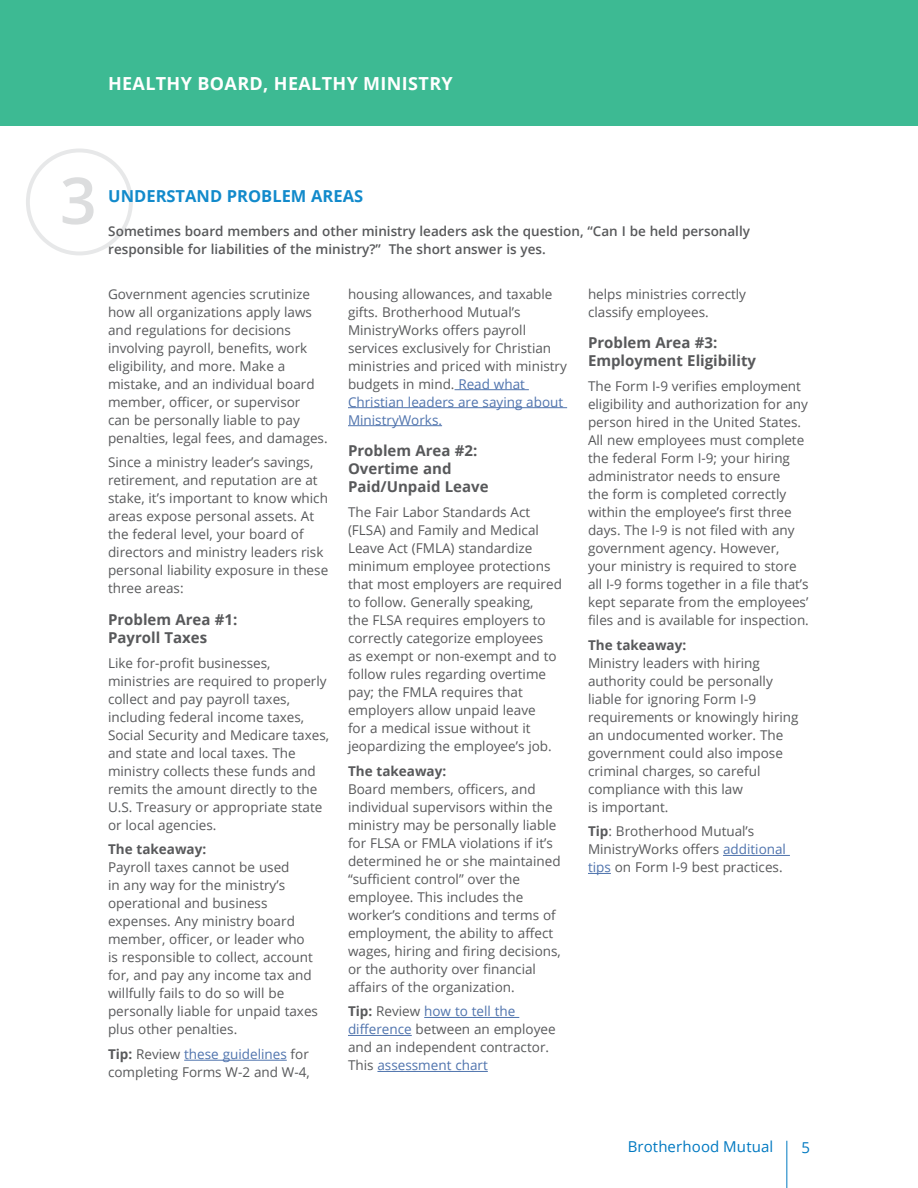
<style>
.page{position:relative;width:918px;height:1188px;background:#fff}
.page>*{position:absolute;margin:0;border:0;box-sizing:border-box;transform-origin:0 0}
.t1{font:600 64.5px "Open Sans";color:#dcddde}
.t2{font:700 18px "Open Sans";letter-spacing:.02em;color:#fff}
.t3{font:700 16.5px "Open Sans";color:#128acb}
.t4{font:700 15px/18px "Open Sans";color:#58595b}
.t5{font:15px "Open Sans";letter-spacing:.005em;color:#0079c1}
.t6{font:13.5px/18px "Open Sans";color:#58595b}
.t7{font:600 13.5px/18px "Open Sans";color:#58595b}
.t8{font:700 13.5px "Open Sans";color:#58595b}
.s1{font-weight:700}
.s2{color:#4f73ad}
</style>
<div class="page">
<hr style="left:786px;top:1141px;width:1px;height:47px;background:#0079c1">
<div style="left:0;top:0;width:918px;height:126px;background:#3dba93"></div>
<div style="left:26px;top:148px;width:107px;height:107px;border:4px solid #dcddde;border-radius:50%"></div>
<hr style="left:184px;top:1060px;width:103px;height:1px;background:#4f73ad">
<hr style="left:455px;top:389px;width:74px;height:1px;background:#4f73ad">
<hr style="left:348px;top:407px;width:219px;height:1px;background:#4f73ad">
<hr style="left:348px;top:425px;width:94px;height:1px;background:#4f73ad">
<hr style="left:424px;top:1017px;width:95px;height:1px;background:#4f73ad">
<hr style="left:348px;top:1035px;width:64px;height:1px;background:#4f73ad">
<hr style="left:377px;top:1071px;width:111px;height:1px;background:#4f73ad">
<hr style="left:723px;top:855px;width:67px;height:1px;background:#4f73ad">
<svg style="left:588px;top:873px;width:23px;height:1px"></svg>
<h2 class="t2" style="left:108px;top:71px;width:346px">HEALTHY BOARD, HEALTHY MINISTRY</h2>
<h1 class="t1" style="left:60px;top:156px;width:38px">3</h1>
<p class="t3" style="left:108px;top:184px;width:256px">UNDERSTAND PROBLEM AREAS</p>
<p class="t7" style="left:108px;top:222px;width:643px">Sometimes board members and other ministry leaders ask the question, “Can I be held personally responsible for liabilities of the ministry?” The short answer is yes.</p>
<p class="t6" style="left:108px;top:284px;width:221px">Government agencies scrutinize how all organizations apply laws and regulations for decisions involving payroll, benefits, work eligibility, and more. Make a mistake, and an individual board member, officer, or supervisor<br>can be personally liable to pay penalties, legal fees, and damages.</p>
<p class="t6" style="left:108px;top:453px;width:222px">Since a ministry leader’s savings, retirement, and reputation are at stake, it’s important to know which areas expose personal assets. At the federal level, your board of directors and ministry leaders risk personal liability exposure in these three areas:</p>
<p class="t4" style="left:108px;top:610px;width:131px">Problem Area #1:<br>Payroll Taxes</p>
<p class="t6" style="left:108px;top:653px;width:223px">Like for-profit businesses, ministries are required to properly collect and pay payroll taxes, including federal income taxes,<br>Social Security and Medicare taxes, and state and local taxes. The ministry collects these funds and remits the amount directly to the<br>U.S. Treasury or appropriate state or local agencies.</p>
<p class="t8" style="left:108px;top:840px;width:100px">The takeaway:</p>
<p class="t6" style="left:108px;top:858px;width:212px">Payroll taxes cannot be used<br>in any way for the ministry’s operational and business expenses. Any ministry board member, officer, or leader who<br>is responsible to collect, account for, and pay any income tax and willfully fails to do so will be personally liable for unpaid taxes plus other penalties.</p>
<p class="t6" style="left:108px;top:1045px;width:203px"><span class="s1">Tip:</span> Review <span class="s2">these guidelines</span> for completing Forms W-2 and W-4,</p>
<p class="t6" style="left:348px;top:284px;width:220px">housing allowances, and taxable gifts. Brotherhood Mutual’s<br>MinistryWorks offers payroll services exclusively for Christian ministries and priced with ministry budgets in mind. <span class="s2">Read what<br>Christian leaders are saying about<br>MinistryWorks.</span></p>
<p class="t4" style="left:348px;top:441px;width:142px">Problem Area #2:<br>Overtime and<br>Paid/Unpaid Leave</p>
<p class="t6" style="left:348px;top:503px;width:215px">The Fair Labor Standards Act (FLSA) and Family and Medical<br>Leave Act (FMLA) standardize minimum employee protections that most employers are required to follow. Generally speaking,<br>the FLSA requires employers to correctly categorize employees<br>as exempt or non-exempt and to follow rules regarding overtime pay; the FMLA requires that employers allow unpaid leave<br>for a medical issue without it jeopardizing the employee’s job.</p>
<p class="t8" style="left:348px;top:761px;width:100px">The takeaway:</p>
<p class="t6" style="left:348px;top:779px;width:214px">Board members, officers, and individual supervisors within the ministry may be personally liable for FLSA or FMLA violations if it’s determined he or she maintained “sufficient control” over the employee. This includes the worker’s conditions and terms of employment, the ability to affect wages, hiring and firing decisions, or the authority over financial affairs of the organization.</p>
<p class="t6" style="left:348px;top:1002px;width:209px"><span class="s1">Tip:</span> Review <span class="s2">how to tell the difference</span> between an employee and an independent contractor.<br>This <span class="s2">assessment chart</span></p>
<p class="t6" style="left:588px;top:284px;width:160px">helps ministries correctly classify employees.</p>
<p class="t4" style="left:588px;top:333px;width:170px">Problem Area #3:<br>Employment Eligibility</p>
<p class="t6" style="left:588px;top:377px;width:222px">The Form I-9 verifies employment eligibility and authorization for any person hired in the United States.<br>All new employees must complete the federal Form I-9; your hiring administrator needs to ensure<br>the form is completed correctly within the employee’s first three days. The I-9 is not filed with any government agency. However, your ministry is required to store all I-9 forms together in a file that’s kept separate from the employees’ files and is available for inspection.</p>
<p class="t8" style="left:588px;top:635px;width:100px">The takeaway:</p>
<p class="t6" style="left:588px;top:653px;width:212px">Ministry leaders with hiring authority could be personally liable for ignoring Form I-9 requirements or knowingly hiring an undocumented worker. The government could also impose criminal charges, so careful compliance with this law<br>is important.</p>
<p class="t6" style="left:588px;top:822px;width:200px"><span class="s1">Tip</span>: Brotherhood Mutual’s<br>MinistryWorks offers <span class="s2">additional tips</span> on Form I-9 best practices.</p>
<p class="t5" style="left:628px;top:1137px;width:147px">Brotherhood Mutual</p>
<p class="t5" style="left:801px;top:1137px;width:10px">5</p>
</div>
